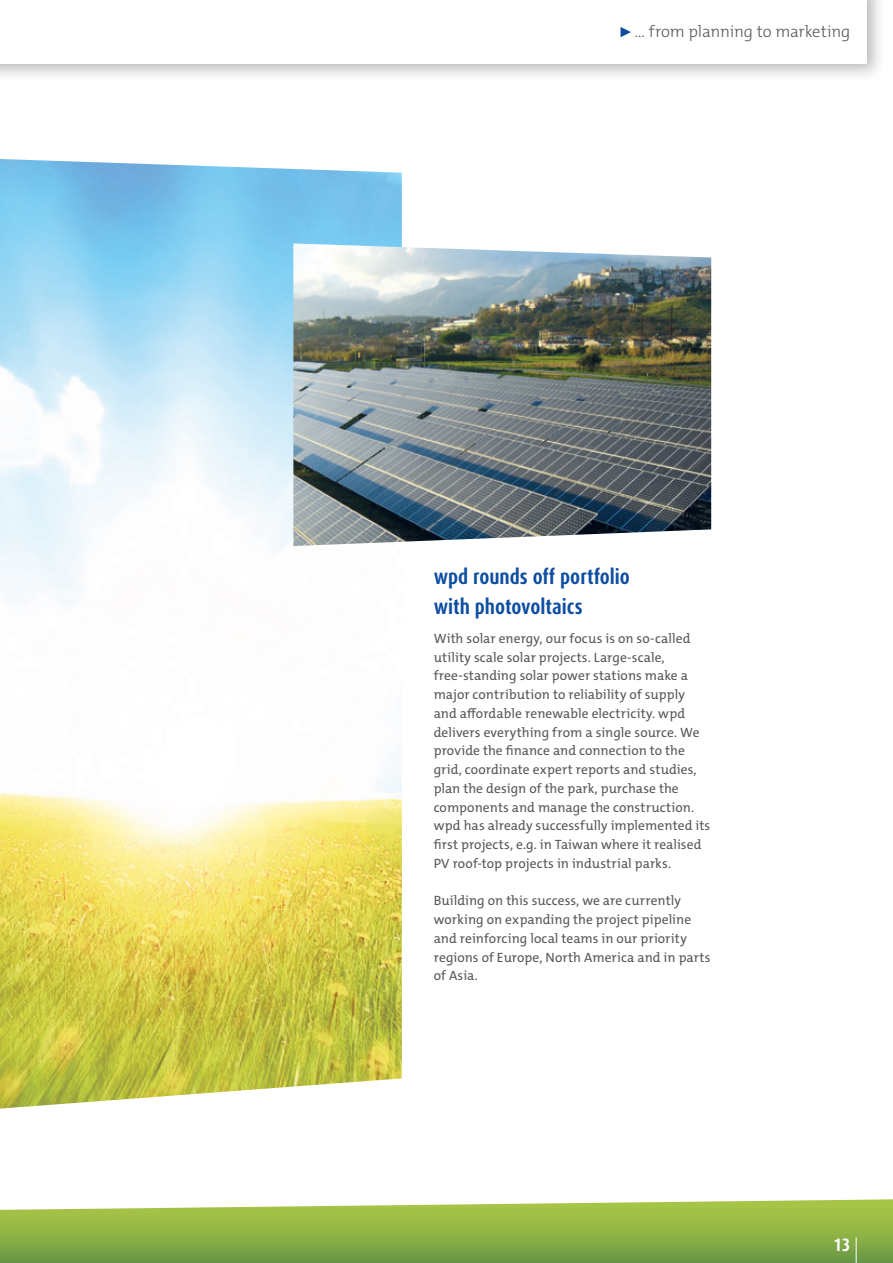
<style>
.page{position:relative;width:893px;height:1263px;background:#fff}
.page>*{position:absolute;margin:0;border:0;box-sizing:border-box;transform-origin:0 0}
.t1{font:700 condensed 21px/30px "Dax OT";color:#0d4da1}
.t2{font:700 condensed 18px "Dax OT";color:#fff}
.t3{font:300 16.5px "The Mix E4 s";letter-spacing:-.01em;color:#57585a}
.t4{font:13.5px/18.8px "The Mix E4 s";letter-spacing:.005em;color:#57585a}
</style>
<div class="page">
<img style="left:0;top:159px;width:402px;height:949px">
<div style="left:0;top:0;width:886px;height:82px;background:#231f20;opacity:.4"></div>
<div style="left:0;top:0;width:867px;height:64px;background:#fff"></div>
<svg style="left:0;top:1199px;width:893px;height:64px;background:#96b756"></svg>
<svg style="left:856px;top:1237px;width:1px;height:26px"></svg>
<img style="left:293px;top:243px;width:418px;height:303px">
<svg style="left:621px;top:27px;width:10px;height:10px"></svg>
<p class="t3" style="left:635px;top:21px;width:217px">... from planning to marketing</p>
<h1 class="t1" style="left:434px;top:562px;width:198px">wpd rounds off portfolio with photovoltaics</h1>
<p class="t4" style="left:434px;top:629px;width:278px">With solar energy, our focus is on so-called utility scale solar projects. Large-scale, free-standing solar power stations make a major contribution to reliability of supply and affordable renewable electricity. wpd delivers everything from a single source. We provide the finance and connection to the grid, coordinate expert reports and studies, plan the design of the park, purchase the components and manage the construction. wpd has already successfully implemented its first projects, e.g. in Taiwan where it realised PV roof-top projects in industrial parks.</p>
<p class="t4" style="left:434px;top:891px;width:278px">Building on this success, we are currently working on expanding the project pipeline and reinforcing local teams in our priority regions of Europe, North America and in parts of Asia.</p>
<h2 class="t2" style="left:833px;top:1233px;width:19px">13</h2>
</div>
